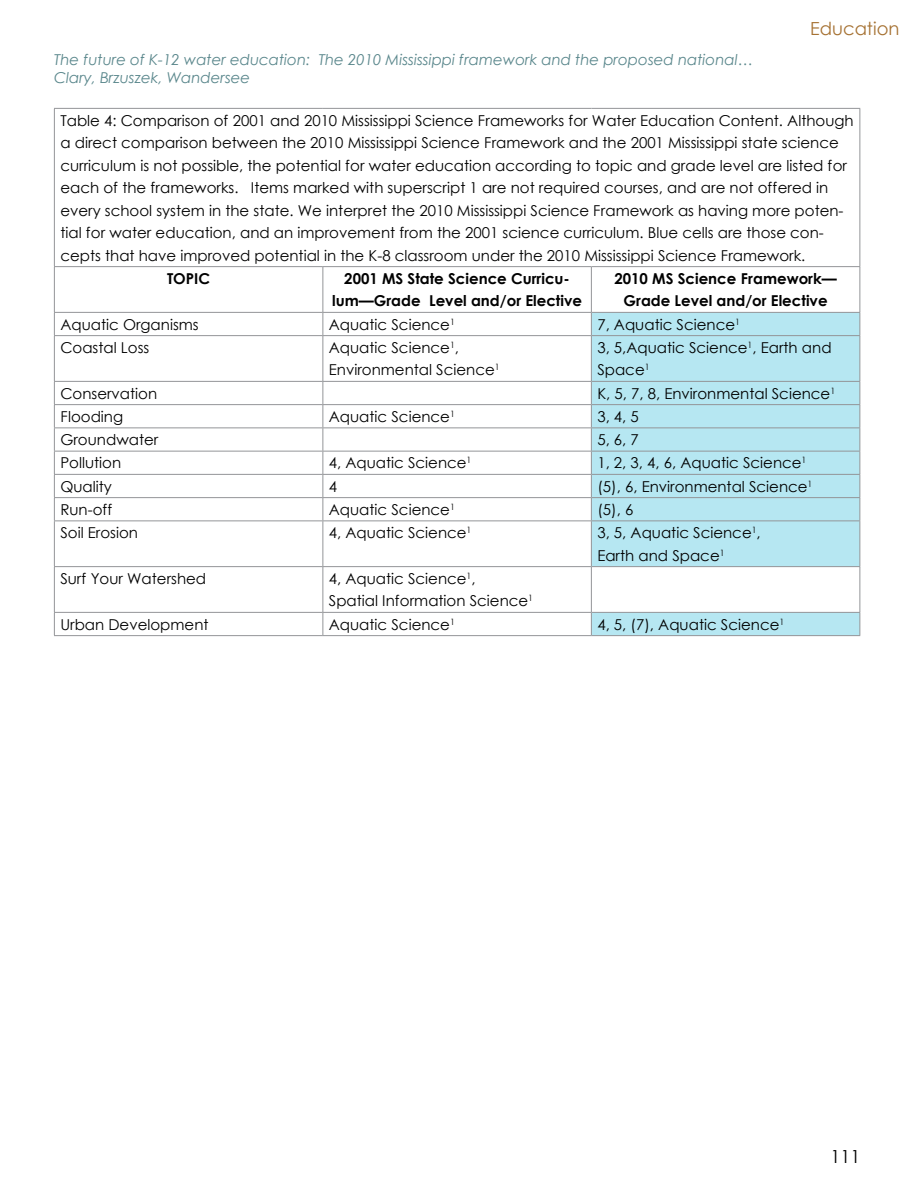
<style>
.page{position:relative;width:918px;height:1188px;background:#fff}
.page>*{position:absolute;margin:0;border:0;box-sizing:border-box;transform-origin:0 0}
.t1{font:18px "Century Gothic";color:#a67233}
.t2{font:18px "Century Gothic";color:#000}
.t3{font:15px/22.5px "Century Gothic";color:#000}
.t4{font:700 15px/22.5px "Century Gothic";color:#000;text-align:center}
.t5{font:italic 15px/18px "Century Gothic";color:#5a878c}
</style>
<div class="page">
<svg style="left:592px;top:313px;width:268px;height:322px;background:#c0e9f3"></svg>
<hr style="left:54px;top:108px;width:269px;height:1px;background:#939598">
<hr style="left:54px;top:109px;width:1px;height:157px;background:#939598">
<hr style="left:323px;top:108px;width:268px;height:1px;background:#939598">
<hr style="left:591px;top:108px;width:269px;height:1px;background:#939598">
<hr style="left:860px;top:109px;width:1px;height:157px;background:#939598">
<hr style="left:54px;top:266px;width:269px;height:1px;background:#939598">
<hr style="left:54px;top:267px;width:1px;height:45px;background:#939598">
<hr style="left:323px;top:266px;width:268px;height:1px;background:#939598">
<hr style="left:322px;top:267px;width:1px;height:45px;background:#939598">
<hr style="left:591px;top:266px;width:269px;height:1px;background:#939598">
<hr style="left:591px;top:267px;width:1px;height:45px;background:#939598">
<hr style="left:860px;top:267px;width:1px;height:45px;background:#939598">
<hr style="left:54px;top:312px;width:269px;height:1px;background:#939598">
<svg style="left:54px;top:313px;width:1px;height:22px"></svg>
<hr style="left:323px;top:312px;width:268px;height:1px;background:#939598">
<svg style="left:322px;top:313px;width:1px;height:22px"></svg>
<hr style="left:591px;top:312px;width:269px;height:1px;background:#939598">
<svg style="left:591px;top:313px;width:1px;height:22px"></svg>
<svg style="left:860px;top:313px;width:1px;height:22px"></svg>
<hr style="left:54px;top:335px;width:269px;height:1px;background:#939598">
<hr style="left:54px;top:336px;width:1px;height:45px;background:#939598">
<hr style="left:323px;top:335px;width:268px;height:1px;background:#939598">
<hr style="left:322px;top:336px;width:1px;height:45px;background:#939598">
<hr style="left:591px;top:335px;width:269px;height:1px;background:#939598">
<hr style="left:591px;top:336px;width:1px;height:45px;background:#939598">
<hr style="left:860px;top:336px;width:1px;height:45px;background:#939598">
<hr style="left:54px;top:381px;width:269px;height:1px;background:#939598">
<hr style="left:323px;top:381px;width:268px;height:1px;background:#939598">
<hr style="left:591px;top:381px;width:269px;height:1px;background:#939598">
<hr style="left:54px;top:404px;width:269px;height:1px;background:#939598">
<hr style="left:323px;top:404px;width:268px;height:1px;background:#939598">
<hr style="left:591px;top:404px;width:269px;height:1px;background:#939598">
<hr style="left:54px;top:428px;width:269px;height:1px;background:#939598">
<hr style="left:323px;top:428px;width:268px;height:1px;background:#939598">
<hr style="left:591px;top:428px;width:269px;height:1px;background:#939598">
<hr style="left:54px;top:451px;width:269px;height:1px;background:#939598">
<hr style="left:323px;top:451px;width:268px;height:1px;background:#939598">
<hr style="left:591px;top:451px;width:269px;height:1px;background:#939598">
<hr style="left:54px;top:474px;width:269px;height:1px;background:#939598">
<hr style="left:323px;top:474px;width:268px;height:1px;background:#939598">
<hr style="left:591px;top:474px;width:269px;height:1px;background:#939598">
<hr style="left:54px;top:497px;width:269px;height:1px;background:#939598">
<svg style="left:54px;top:382px;width:1px;height:138px"></svg>
<hr style="left:323px;top:497px;width:268px;height:1px;background:#939598">
<svg style="left:322px;top:382px;width:1px;height:138px"></svg>
<hr style="left:591px;top:497px;width:269px;height:1px;background:#939598">
<svg style="left:591px;top:382px;width:1px;height:138px"></svg>
<svg style="left:860px;top:382px;width:1px;height:138px"></svg>
<hr style="left:54px;top:520px;width:269px;height:1px;background:#939598">
<hr style="left:54px;top:521px;width:1px;height:45px;background:#939598">
<hr style="left:323px;top:520px;width:268px;height:1px;background:#939598">
<hr style="left:322px;top:521px;width:1px;height:45px;background:#939598">
<hr style="left:591px;top:520px;width:269px;height:1px;background:#939598">
<hr style="left:591px;top:521px;width:1px;height:45px;background:#939598">
<hr style="left:860px;top:521px;width:1px;height:45px;background:#939598">
<hr style="left:54px;top:566px;width:269px;height:1px;background:#939598">
<hr style="left:54px;top:567px;width:1px;height:45px;background:#939598">
<hr style="left:323px;top:566px;width:268px;height:1px;background:#939598">
<hr style="left:322px;top:567px;width:1px;height:45px;background:#939598">
<hr style="left:591px;top:566px;width:269px;height:1px;background:#939598">
<hr style="left:591px;top:567px;width:1px;height:45px;background:#939598">
<hr style="left:860px;top:567px;width:1px;height:45px;background:#939598">
<hr style="left:54px;top:612px;width:269px;height:1px;background:#939598">
<svg style="left:54px;top:613px;width:1px;height:22px"></svg>
<hr style="left:323px;top:612px;width:268px;height:1px;background:#939598">
<svg style="left:322px;top:613px;width:1px;height:22px"></svg>
<hr style="left:591px;top:612px;width:269px;height:1px;background:#939598">
<svg style="left:591px;top:613px;width:1px;height:22px"></svg>
<svg style="left:860px;top:613px;width:1px;height:22px"></svg>
<hr style="left:54px;top:635px;width:269px;height:1px;background:#939598">
<hr style="left:323px;top:635px;width:268px;height:1px;background:#939598">
<hr style="left:591px;top:635px;width:269px;height:1px;background:#939598">
<p class="t1" style="left:810px;top:16px;width:91px">Education</p>
<p class="t5" style="left:54px;top:51px;width:700px">The future of K-12 water education: The 2010 Mississippi framework and the proposed national…<br>Clary, Brzuszek, Wandersee</p>
<p class="t3" style="left:60px;top:109px;width:795px">Table 4: Comparison of 2001 and 2010 Mississippi Science Frameworks for Water Education Content. Although a direct comparison between the 2010 Mississippi Science Framework and the 2001 Mississippi state science curriculum is not possible, the potential for water education according to topic and grade level are listed for each of the frameworks. Items marked with superscript 1 are not required courses, and are not offered in every school system in the state. We interpret the 2010 Mississippi Science Framework as having more poten&shy;tial for water education, and an improvement from the 2001 science curriculum. Blue cells are those con&shy;cepts that have improved potential in the K-8 classroom under the 2010 Mississippi Science Framework.</p>
<p class="t4" style="left:167px;top:267px;width:45px">TOPIC</p>
<p class="t4" style="left:332px;top:267px;width:251px">2001 MS State Science Curricu&shy;lum—Grade Level and/or Elective</p>
<p class="t4" style="left:614px;top:267px;width:224px">2010 MS Science Framework—<br>Grade Level and/or Elective</p>
<p class="t3" style="left:60px;top:313px;width:140px">Aquatic Organisms</p>
<p class="t3" style="left:329px;top:313px;width:128px">Aquatic Science<sup>1</sup></p>
<p class="t3" style="left:597px;top:313px;width:144px">7, Aquatic Science<sup>1</sup></p>
<p class="t3" style="left:60px;top:336px;width:90px">Coastal Loss</p>
<p class="t3" style="left:329px;top:336px;width:172px">Aquatic Science<sup>1</sup>,<br>Environmental Science<sup>1</sup></p>
<p class="t3" style="left:597px;top:336px;width:236px">3, 5,Aquatic Science<sup>1</sup>, Earth and<br>Space<sup>1</sup></p>
<p class="t3" style="left:60px;top:382px;width:98px">Conservation</p>
<p class="t3" style="left:597px;top:382px;width:239px">K, 5, 7, 8, Environmental Science<sup>1</sup></p>
<p class="t3" style="left:60px;top:405px;width:64px">Flooding</p>
<p class="t3" style="left:329px;top:405px;width:128px">Aquatic Science<sup>1</sup></p>
<p class="t3" style="left:597px;top:405px;width:43px">3, 4, 5</p>
<p class="t3" style="left:60px;top:428px;width:100px">Groundwater</p>
<p class="t3" style="left:597px;top:428px;width:43px">5, 6, 7</p>
<p class="t3" style="left:60px;top:451px;width:62px">Pollution</p>
<p class="t3" style="left:329px;top:451px;width:144px">4, Aquatic Science<sup>1</sup></p>
<p class="t3" style="left:597px;top:451px;width:211px">1, 2, 3, 4, 6, Aquatic Science<sup>1</sup></p>
<p class="t3" style="left:60px;top:475px;width:53px">Quality</p>
<p class="t3" style="left:329px;top:475px;width:10px">4</p>
<p class="t3" style="left:597px;top:475px;width:217px">(5), 6, Environmental Science<sup>1</sup></p>
<p class="t3" style="left:60px;top:498px;width:53px">Run-off</p>
<p class="t3" style="left:329px;top:498px;width:128px">Aquatic Science<sup>1</sup></p>
<p class="t3" style="left:597px;top:498px;width:37px">(5), 6</p>
<p class="t3" style="left:60px;top:521px;width:79px">Soil Erosion</p>
<p class="t3" style="left:329px;top:521px;width:144px">4, Aquatic Science<sup>1</sup></p>
<p class="t3" style="left:597px;top:521px;width:165px">3, 5, Aquatic Science<sup>1</sup>,<br>Earth and Space<sup>1</sup></p>
<p class="t3" style="left:60px;top:567px;width:147px">Surf Your Watershed</p>
<p class="t3" style="left:329px;top:567px;width:206px">4, Aquatic Science<sup>1</sup>,<br>Spatial Information Science<sup>1</sup></p>
<p class="t3" style="left:60px;top:613px;width:150px">Urban Development</p>
<p class="t3" style="left:329px;top:613px;width:128px">Aquatic Science<sup>1</sup></p>
<p class="t3" style="left:597px;top:613px;width:188px">4, 5, (7), Aquatic Science<sup>1</sup></p>
<p class="t2" style="left:831px;top:1144px;width:31px">111</p>
</div>
